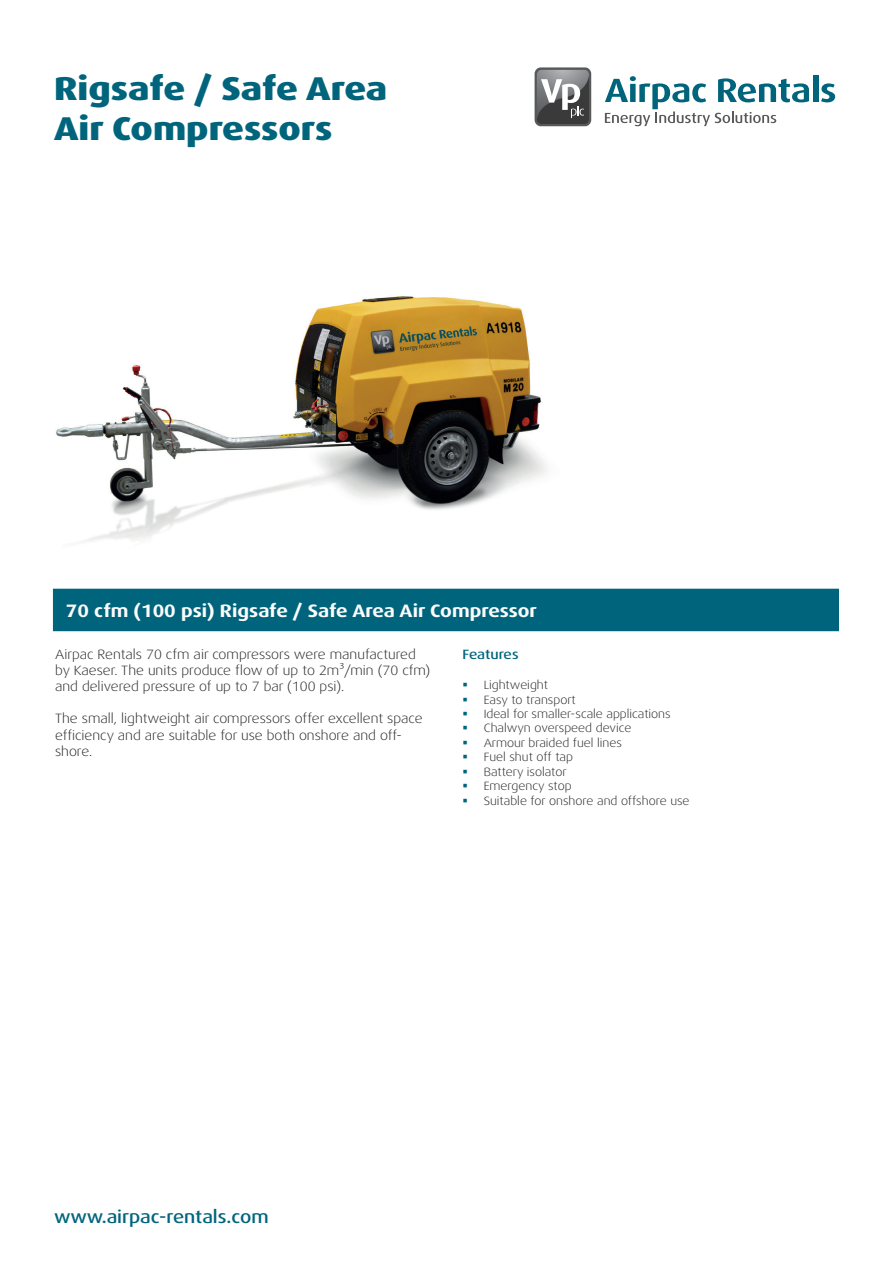
<style>
.page{position:relative;width:893px;height:1263px;background:#fff}
.page>*{position:absolute;margin:0;border:0;box-sizing:border-box;transform-origin:0 0}
.t1{font:800 expanded 33px/39.6px "Dax OT";color:#00657c}
.t2{font:700 expanded 18px "Dax OT";color:#fcfcfc}
.t3{font:500 expanded 18px "Dax OT";color:#00657c}
.t4{font:300 expanded 13.5px/16.2px "Dax OT";color:#231f20}
.t5{font:500 expanded 13.5px "Dax OT";letter-spacing:-.01em;color:#00657c}
.t6{font:300 expanded 12px/14.4px "Dax OT";color:#231f20}
</style>
<div class="page">
<svg style="left:605px;top:76px;width:204px;height:50px"></svg>
<div style="left:813px;top:76px;width:5px;height:26px;background:#00657c"></div>
<svg style="left:821px;top:83px;width:14px;height:19px"></svg>
<svg style="left:534px;top:67px;width:58px;height:60px"></svg>
<div style="left:535px;top:67px;width:56px;height:59px;background:#57585a;border-radius:6px"></div>
<svg style="left:537px;top:70px;width:52px;height:54px;background:#7f7f80"></svg>
<img style="left:56px;top:296px;width:491px;height:246px">
<div style="left:53px;top:589px;width:786px;height:42px;background:#00657c"></div>
<h1 class="t1" style="left:54px;top:69px;width:335px">Rigsafe / Safe Area<br>Air Compressors</h1>
<h2 class="t2" style="left:66px;top:599px;width:473px">70 cfm (100 psi) Rigsafe / Safe Area Air Compressor</h2>
<p class="t4" style="left:55px;top:646px;width:377px">Airpac Rentals 70 cfm air compressors were manufactured by Kaeser. The units produce flow of up to 2m³/min (70 cfm) and delivered pressure of up to 7 bar (100 psi).</p>
<p class="t4" style="left:55px;top:711px;width:369px">The small, lightweight air compressors offer excellent space efficiency and are suitable for use both onshore and off&shy;shore.</p>
<p class="t5" style="left:462px;top:645px;width:58px">Features</p>
<p class="t6" style="left:484px;top:678px;width:207px">Lightweight<br>Easy to transport<br>Ideal for smaller-scale applications<br>Chalwyn overspeed device<br>Armour braided fuel lines<br>Fuel shut off tap<br>Battery isolator<br>Emergency stop<br>Suitable for onshore and offshore use</p>
<h2 class="t3" style="left:54px;top:1205px;width:216px">www.airpac-rentals.com</h2>
</div>
